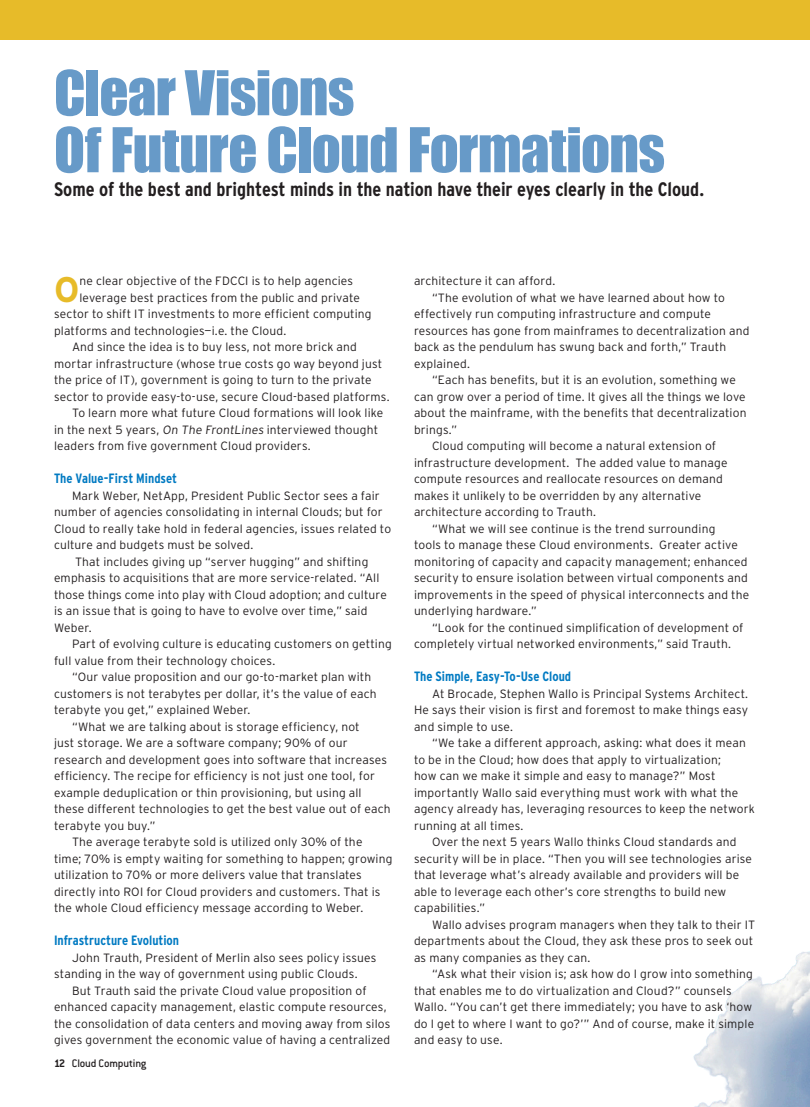
<style>
.page{position:relative;width:810px;height:1107px;background:#fff}
.page>*{position:absolute;margin:0;border:0;box-sizing:border-box;transform-origin:0 0}
.headline{font:57px/57px "Impact";letter-spacing:-.015em;color:#679ac8}
.paragraph-no_indent{font:700 35.55px "Interstate";color:#e7bb29}
.deck{font:700 condensed 19.5px "Interstate";letter-spacing:-.005em;color:#231f20}
.subhead{font:700 condensed 13.5px "Interstate";color:#007ac2}
.paragraph-no_indent-2{font:300 12px/16.5px "Interstate";letter-spacing:.015em;color:#231f20}
.t1{font:500 12px "Conduit ITC Std";letter-spacing:-.015em;color:#231f20}
.s1{font-weight:700}
</style>
<div class="page">
<img style="left:693px;top:951px;width:117px;height:156px">
<div style="left:0;top:0;width:810px;height:40px;background:#e7bb29"></div>
<p class="headline" style="left:54px;top:64px;width:613px">Clear Visions<br>Of Future Cloud Formations</p>
<p class="deck" style="left:54px;top:178px;width:652px">Some of the best and brightest minds in the nation have their eyes clearly in the Cloud.</p>
<p class="paragraph-no_indent" style="left:54px;top:269px;width:27px">O</p>
<p class="paragraph-no_indent-2" style="left:79px;top:272px;width:275px">ne clear objective of the FDCCI is to help agencies</p>
<p class="paragraph-no_indent-2" style="left:79px;top:289px;width:282px">leverage best practices from the public and private</p>
<p class="paragraph-no_indent-2" style="left:54px;top:305px;width:319px">sector to shift IT investments to more efficient computing</p>
<p class="paragraph-no_indent-2" style="left:54px;top:322px;width:234px">platforms and technologies—i.e. the Cloud.</p>
<p class="paragraph-no_indent-2" style="left:54px;top:338px;width:337px;text-indent:18px">And since the idea is to buy less, not more brick and mortar infrastructure (whose true costs go way beyond just the price of IT), government is going to turn to the private sector to provide easy-to-use, secure Cloud-based platforms.</p>
<p class="paragraph-no_indent-2" style="left:54px;top:404px;width:331px;text-indent:18px">To learn more what future Cloud formations will look like in the next 5 years, On The FrontLines interviewed thought leaders from five government Cloud providers.</p>
<p class="subhead" style="left:54px;top:471px;width:125px">The Value-First Mindset</p>
<p class="paragraph-no_indent-2" style="left:54px;top:487px;width:339px;text-indent:18px">Mark Weber, NetApp, President Public Sector sees a fair number of agencies consolidating in internal Clouds; but for Cloud to really take hold in federal agencies, issues related to culture and budgets must be solved.</p>
<p class="paragraph-no_indent-2" style="left:54px;top:553px;width:334px;text-indent:21px">That includes giving up “server hugging” and shifting emphasis to acquisitions that are more service-related. “All those things come into play with Cloud adoption; and culture is an issue that is going to have to evolve over time,” said Weber.</p>
<p class="paragraph-no_indent-2" style="left:54px;top:635px;width:339px;text-indent:18px">Part of evolving culture is educating customers on getting full value from their technology choices.</p>
<p class="paragraph-no_indent-2" style="left:54px;top:668px;width:324px;text-indent:18px">“Our value proposition and our go-to-market plan with customers is not terabytes per dollar, it’s the value of each terabyte you get,” explained Weber.</p>
<p class="paragraph-no_indent-2" style="left:54px;top:718px;width:338px;text-indent:18px">“What we are talking about is storage efficiency, not<br>just storage. We are a software company; 90% of our research and development goes into software that increases efficiency. The recipe for efficiency is not just one tool, for example deduplication or thin provisioning, but using all these different technologies to get the best value out of each terabyte you buy.”</p>
<p class="paragraph-no_indent-2" style="left:54px;top:833px;width:340px;text-indent:18px">The average terabyte sold is utilized only 30% of the time; 70% is empty waiting for something to happen; growing utilization to 70% or more delivers value that translates directly into ROI for Cloud providers and customers. That is the whole Cloud efficiency message according to Weber.</p>
<p class="subhead" style="left:54px;top:933px;width:127px">Infrastructure Evolution</p>
<p class="paragraph-no_indent-2" style="left:54px;top:949px;width:324px;text-indent:18px">John Trauth, President of Merlin also sees policy issues standing in the way of government using public Clouds.</p>
<p class="paragraph-no_indent-2" style="left:54px;top:982px;width:338px;text-align:center">But Trauth said the private Cloud value proposition of enhanced capacity management, elastic compute resources, the consolidation of data centers and moving away from silos gives government the economic value of having a centralized</p>
<p class="t1" style="left:54px;top:1056px;width:94px"><span class="s1">12</span> Cloud Computing</p>
<p class="paragraph-no_indent-2" style="left:414px;top:272px;width:143px">architecture it can afford.</p>
<p class="paragraph-no_indent-2" style="left:414px;top:289px;width:337px;text-indent:18px">“The evolution of what we have learned about how to effectively run computing infrastructure and compute resources has gone from mainframes to decentralization and back as the pendulum has swung back and forth,” Trauth explained.</p>
<p class="paragraph-no_indent-2" style="left:414px;top:371px;width:334px;text-indent:18px">“Each has benefits, but it is an evolution, something we can grow over a period of time. It gives all the things we love about the mainframe, with the benefits that decentralization brings.”</p>
<p class="paragraph-no_indent-2" style="left:414px;top:437px;width:315px;text-indent:18px">Cloud computing will become a natural extension of infrastructure development. The added value to manage compute resources and reallocate resources on demand makes it unlikely to be overridden by any alternative architecture according to Trauth.</p>
<p class="paragraph-no_indent-2" style="left:414px;top:520px;width:337px;text-indent:18px">“What we will see continue is the trend surrounding<br>tools to manage these Cloud environments. Greater active monitoring of capacity and capacity management; enhanced security to ensure isolation between virtual components and improvements in the speed of physical interconnects and the underlying hardware.”</p>
<p class="paragraph-no_indent-2" style="left:414px;top:619px;width:331px;text-indent:18px">“Look for the continued simplification of development of completely virtual networked environments,” said Trauth.</p>
<p class="subhead" style="left:414px;top:669px;width:159px">The Simple, Easy-To-Use Cloud</p>
<p class="paragraph-no_indent-2" style="left:414px;top:685px;width:336px;text-align:justify;text-indent:18px">At Brocade, Stephen Wallo is Principal Systems Architect.<br>He says their vision is first and foremost to make things easy and simple to use.</p>
<p class="paragraph-no_indent-2" style="left:414px;top:734px;width:342px;text-indent:18px">“We take a different approach, asking: what does it mean to be in the Cloud; how does that apply to virtualization;<br>how can we make it simple and easy to manage?” Most importantly Wallo said everything must work with what the agency already has, leveraging resources to keep the network running at all times.</p>
<p class="paragraph-no_indent-2" style="left:414px;top:833px;width:340px;text-indent:18px">Over the next 5 years Wallo thinks Cloud standards and security will be in place. “Then you will see technologies arise that leverage what’s already available and providers will be able to leverage each other’s core strengths to build new capabilities.”</p>
<p class="paragraph-no_indent-2" style="left:414px;top:916px;width:343px;text-indent:18px">Wallo advises program managers when they talk to their IT departments about the Cloud, they ask these pros to seek out as many companies as they can.</p>
<p class="paragraph-no_indent-2" style="left:414px;top:965px;width:342px;text-indent:18px">“Ask what their vision is; ask how do I grow into something that enables me to do virtualization and Cloud?” counsels Wallo. “You can’t get there immediately; you have to ask ‘how do I get to where I want to go?’” And of course, make it simple and easy to use.</p>
</div>
